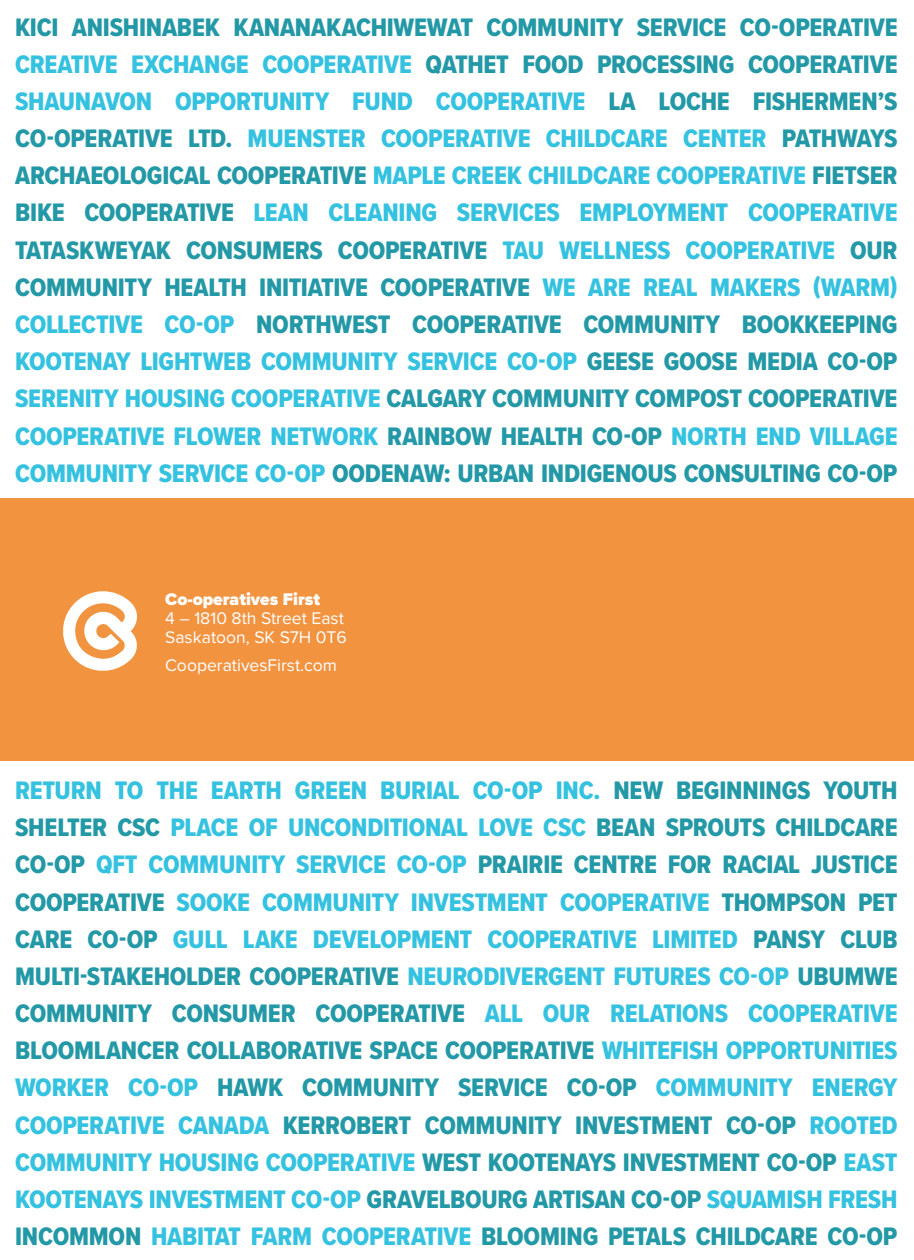
<style>
.page{position:relative;width:914px;height:1260px;background:#fff}
.page>*{position:absolute;margin:0;border:0;box-sizing:border-box;transform-origin:0 0}
.t1{font:26.25px/37.1px "Proxima Nova Cond Extrabld";letter-spacing:-.01em;color:#2398a6;text-align:justify}
.t2{font:26.25px/37.1px "Proxima Nova Cond Extrabld";letter-spacing:-.01em;color:#35c2e0;text-align:justify}
.t3{font:17.5px "Proxima Nova";color:#fff}
.t4{font:900 17.5px "Proxima Nova";color:#fff}
.s1{color:#35c2e0}
.s2{color:#2398a6}
</style>
<div class="page">
<div style="left:0;top:498px;width:914px;height:262px;background:#f29340"></div>
<svg style="left:63px;top:591px;width:74px;height:80px"></svg>
<p class="t1" style="left:15px;top:8px;width:884px">KICI ANISHINABEK KANANAKACHIWEWAT COMMUNITY SERVICE CO‑OPERATIVE <span class="s1">CREATIVE EXCHANGE COOPERATIVE</span> QATHET FOOD PROCESSING COOPERATIVE <span class="s1">SHAUNAVON OPPORTUNITY FUND COOPERATIVE</span> LA LOCHE FISHERMEN’S CO‑OPERATIVE LTD. <span class="s1">MUENSTER COOPERATIVE CHILDCARE CENTER</span> PATHWAYS ARCHAEOLOGICAL COOPERATIVE <span class="s1">MAPLE CREEK CHILDCARE COOPERATIVE</span> FIETSER BIKE COOPERATIVE <span class="s1">LEAN CLEANING SERVICES EMPLOYMENT COOPERATIVE </span>TATASKWEYAK CONSUMERS COOPERATIVE <span class="s1">TAU WELLNESS COOPERATIVE</span> OUR COMMUNITY HEALTH INITIATIVE COOPERATIVE <span class="s1">WE ARE REAL MAKERS (WARM)<br>COLLECTIVE CO‑OP</span> NORTHWEST COOPERATIVE COMMUNITY BOOKKEEPING <span class="s1">KOOTENAY LIGHTWEB COMMUNITY SERVICE CO‑OP</span> GEESE GOOSE MEDIA CO-OP <span class="s1">SERENITY HOUSING COOPERATIVE</span> CALGARY COMMUNITY COMPOST COOPERATIVE <span class="s1">COOPERATIVE FLOWER NETWORK</span> RAINBOW HEALTH CO‑OP <span class="s1">NORTH END VILLAGE COMMUNITY SERVICE CO‑OP</span> OODENAW: URBAN INDIGENOUS CONSULTING CO‑OP</p>
<p class="t4" style="left:165px;top:586px;width:156px">Co-operatives First</p>
<p class="t3" style="left:165px;top:605px;width:180px">4 – 1810 8th Street East</p>
<p class="t3" style="left:165px;top:625px;width:183px">Saskatoon, SK S7H 0T6</p>
<p class="t3" style="left:165px;top:652px;width:173px">CooperativesFirst.com</p>
<p class="t2" style="left:15px;top:771px;width:884px">RETURN TO THE EARTH GREEN BURIAL CO‑OP INC. <span class="s2">NEW BEGINNINGS YOUTH SHELTER CSC</span> PLACE OF UNCONDITIONAL LOVE CSC <span class="s2">BEAN SPROUTS CHILDCARE CO‑OP</span> QFT COMMUNITY SERVICE CO‑OP <span class="s2">PRAIRIE CENTRE FOR RACIAL JUSTICE COOPERATIVE</span> SOOKE COMMUNITY INVESTMENT COOPERATIVE <span class="s2">THOMPSON PET CARE CO-OP</span> GULL LAKE DEVELOPMENT COOPERATIVE LIMITED <span class="s2">PANSY CLUB MULTI‑STAKEHOLDER COOPERATIVE</span> NEURODIVERGENT FUTURES CO‑OP <span class="s2">UBUMWE COMMUNITY CONSUMER COOPERATIVE</span> ALL OUR RELATIONS COOPERATIVE <span class="s2">BLOOMLANCER COLLABORATIVE SPACE COOPERATIVE</span> WHITEFISH OPPORTUNITIES WORKER CO‑OP <span class="s2">HAWK COMMUNITY SERVICE CO‑OP</span> COMMUNITY ENERGY COOPERATIVE CANADA <span class="s2">KERROBERT COMMUNITY INVESTMENT CO-OP</span> ROOTED COMMUNITY HOUSING COOPERATIVE <span class="s2">WEST KOOTENAYS INVESTMENT CO-OP</span> EAST KOOTENAYS INVESTMENT CO-OP <span class="s2">GRAVELBOURG ARTISAN CO-OP</span> SQUAMISH FRESH <span class="s2">INCOMMON</span> HABITAT FARM COOPERATIVE <span class="s2">BLOOMING PETALS CHILDCARE CO-OP</span></p>
</div>
